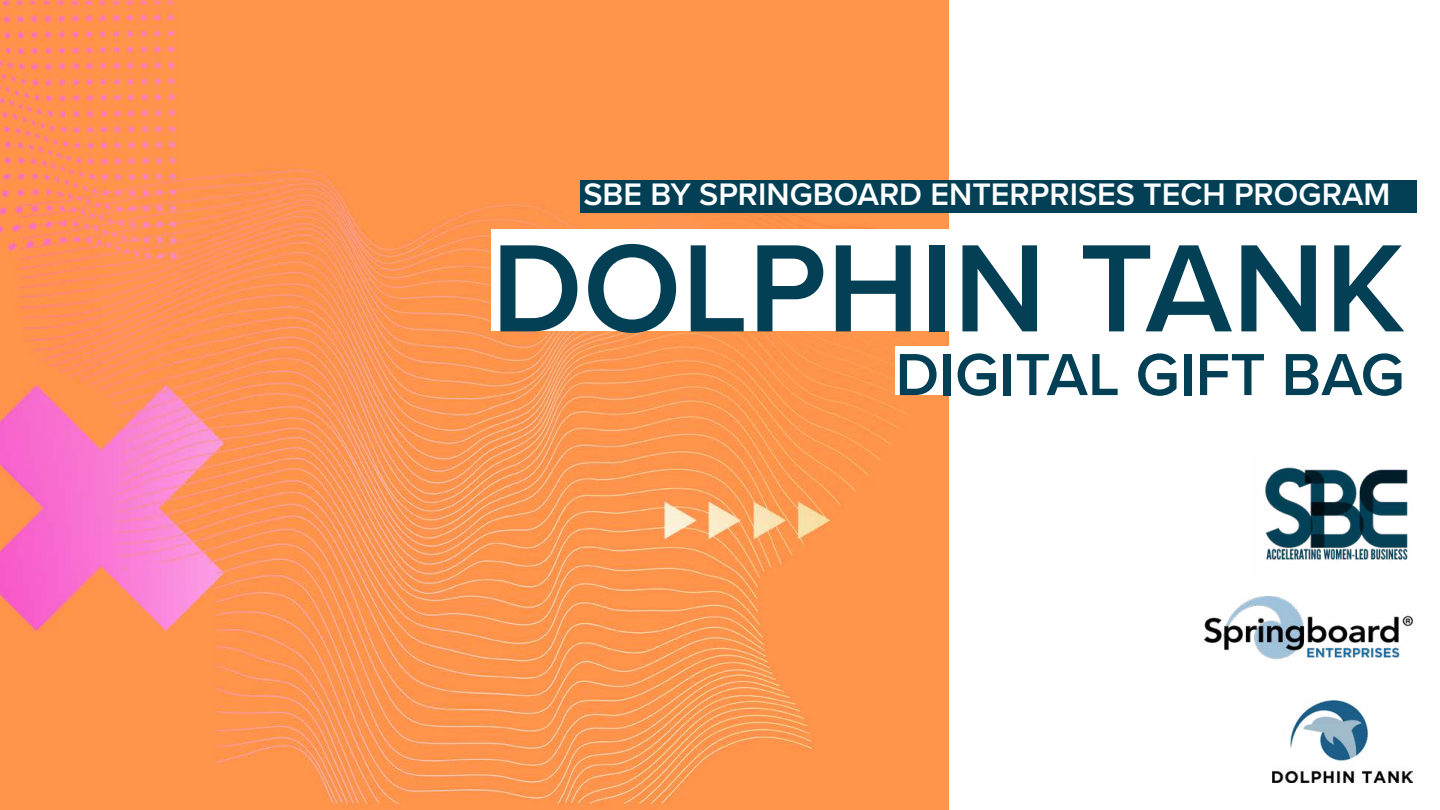
<style>
.page{position:relative;width:1440px;height:810px;background:#fff}
.page>*{position:absolute;margin:0;border:0;box-sizing:border-box;transform-origin:0 0}
.t1{font:600 129px "Proxima Nova";color:#034056}
.t2{font:600 61.5px "Proxima Nova";color:#034056}
.t3{font:600 32.25px "Proxima Nova";color:#fff}
</style>
<div class="page">
<img style="left:0;top:0;width:949px;height:810px">
<div style="left:491px;top:230px;width:922px;height:101px;background:#fff"></div>
<img style="left:1265px;top:467px;width:143px;height:93px">
<img style="left:1273px;top:701px;width:140px;height:82px">
<img style="left:1203px;top:596px;width:210px;height:64px">
<div style="left:580px;top:180px;width:837px;height:32px;background:#034056"></div>
<div style="left:896px;top:346px;width:517px;height:49px;background:#fff"></div>
<p class="t3" style="left:584px;top:171px;width:809px">SBE BY SPRINGBOARD ENTERPRISES TECH PROGRAM</p>
<h1 class="t1" style="left:491px;top:192px;width:915px">DOLPHIN TANK</h1>
<h2 class="t2" style="left:896px;top:329px;width:511px">DIGITAL GIFT BAG</h2>
</div>
